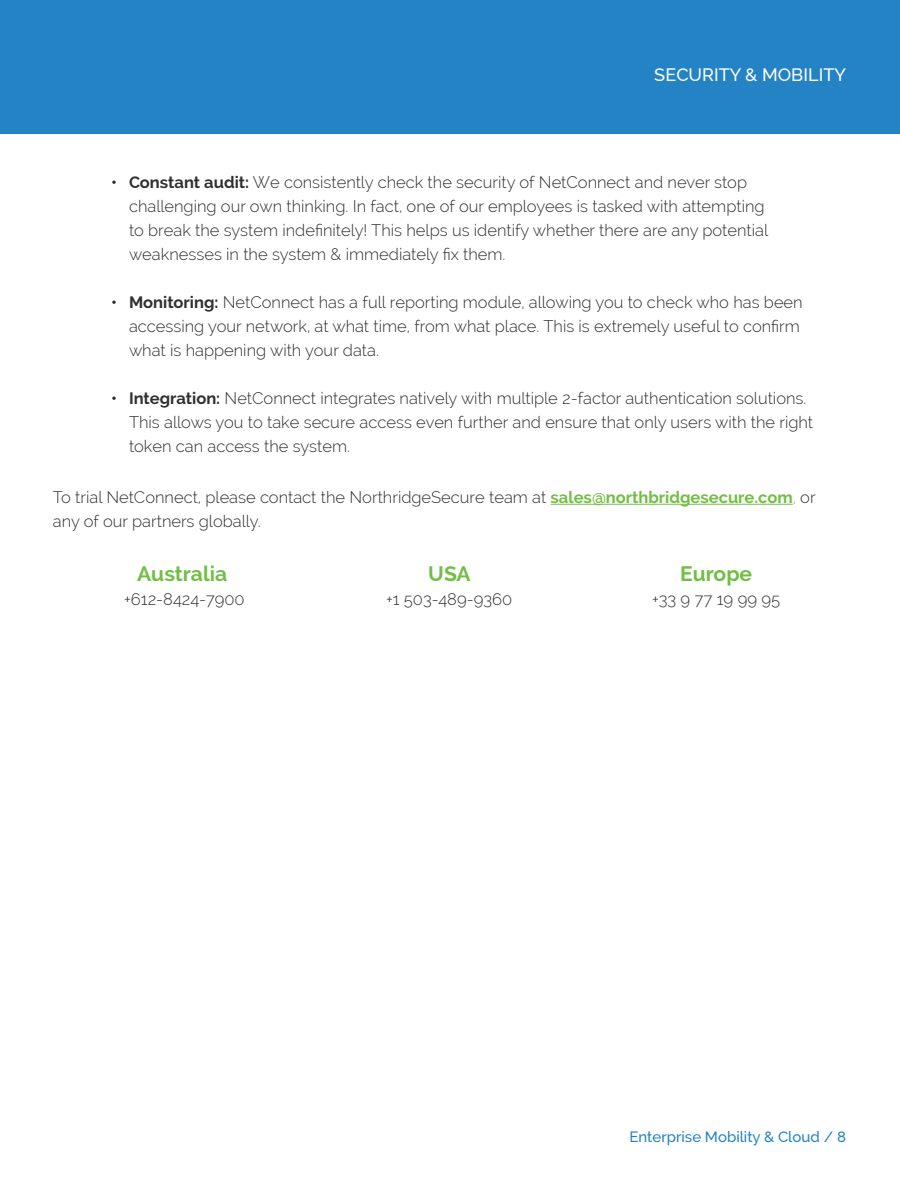
<style>
.page{position:relative;width:900px;height:1200px;background:#fff}
.page>*{position:absolute;margin:0;border:0;box-sizing:border-box;transform-origin:0 0}
.t1{font:700 21px "Raleway";color:#72be44}
.t2{font:500 18px "Raleway";color:#fff}
.t3{font:300 16.5px/24px "Raleway";color:#313030}
.t4{font:500 15px "Raleway";color:#2483c5}
.s1{font-weight:700}
.s2{font-weight:700;color:#72be44}
.s3{color:#72be44}
</style>
<div class="page">
<div style="left:0;top:0;width:900px;height:134px;background:#2483c5"></div>
<hr style="left:551px;top:504px;width:242px;height:1px;background:#72be44">
<p class="t2" style="left:654px;top:64px;width:193px">SECURITY &amp; MOBILITY</p>
<p class="t3" style="left:129px;top:170px;width:641px;text-indent:-18px"><span class="s1">• Constant audit:</span> We consistently check the security of NetConnect and never stop challenging our own thinking. In fact, one of our employees is tasked with attempting to break the system indefinitely! This helps us identify whether there are any potential weaknesses in the system &amp; immediately fix them.</p>
<p class="t3" style="left:129px;top:290px;width:675px;text-indent:-18px"><span class="s1">• Monitoring:</span> NetConnect has a full reporting module, allowing you to check who has been accessing your network, at what time, from what place. This is extremely useful to confirm what is happening with your data.</p>
<p class="t3" style="left:129px;top:386px;width:686px;text-indent:-18px"><span class="s1">• Integration:</span> NetConnect integrates natively with multiple 2-factor authentication solutions.<br>This allows you to take secure access even further and ensure that only users with the right token can access the system.</p>
<p class="t3" style="left:53px;top:485px;width:764px">To trial NetConnect, please contact the NorthridgeSecure team at <span class="s2">sales@northbridgesecure.com</span><span class="s3">,</span> or any of our partners globally.</p>
<p class="t1" style="left:137px;top:561px;width:91px">Australia</p>
<p class="t3" style="left:124px;top:587px;width:122px">+612-8424-7900</p>
<p class="t1" style="left:428px;top:561px;width:44px">USA</p>
<p class="t3" style="left:386px;top:587px;width:128px">+1 503-489-9360</p>
<p class="t1" style="left:680px;top:561px;width:73px">Europe</p>
<p class="t3" style="left:652px;top:587px;width:129px">+33 9 77 19 99 95</p>
<p class="t4" style="left:629px;top:1128px;width:218px">Enterprise Mobility &amp; Cloud / 8</p>
</div>
